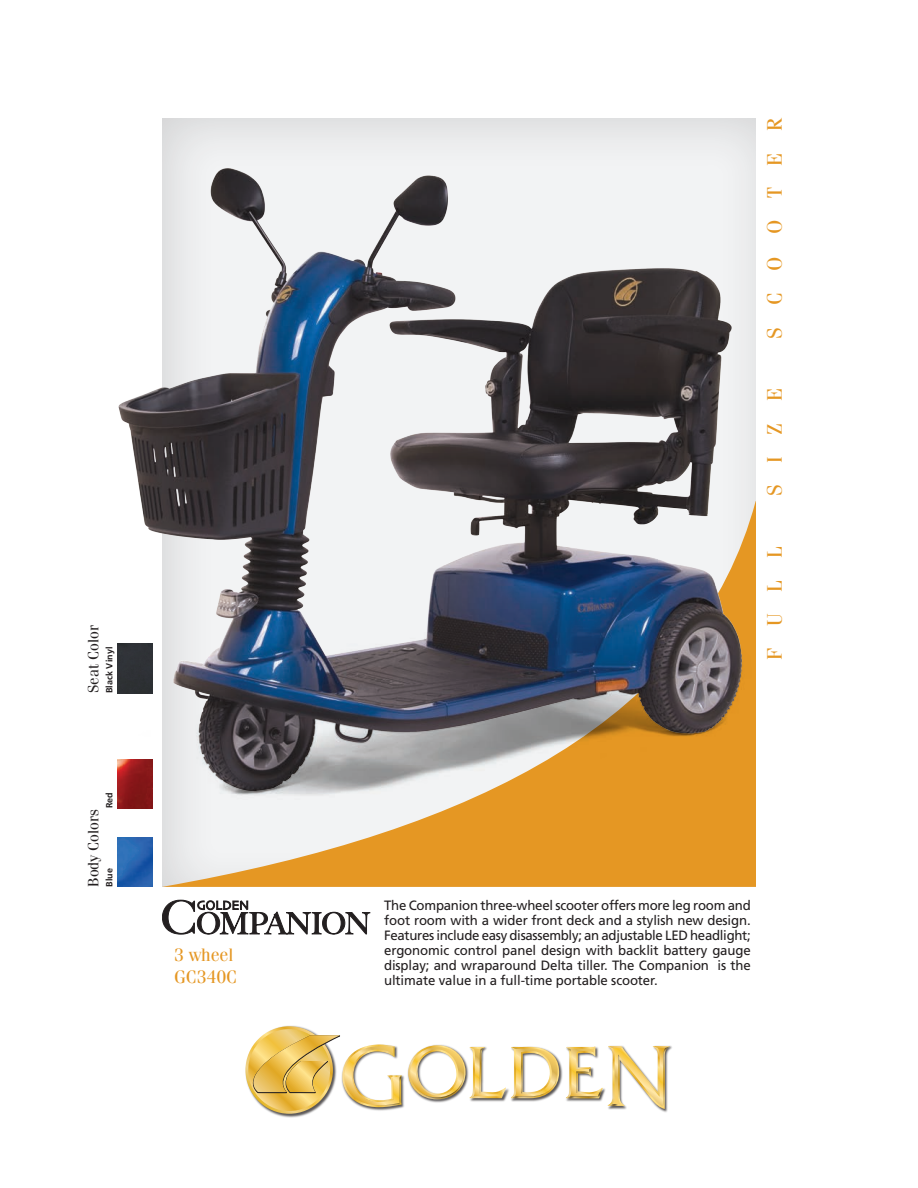
<style>
.page{position:relative;width:918px;height:1188px;background:#fff}
.page>*{position:absolute;margin:0;border:0;box-sizing:border-box;transform-origin:0 0}
.t1{font:21px "Fenice";color:#e59723}
.t2{font:18px "Fenice";letter-spacing:-.01em;color:#e59723}
.t3{font:15px "Fenice";color:#231f20}
.t4{font:13.5px/15px "Frutiger";letter-spacing:-.01em;color:#231f20;text-align:justify}
.t5{font:700 9px "Frutiger";color:#231f20}
</style>
<div class="page">
<img style="left:247px;top:1026px;width:73px;height:92px">
<svg style="left:245px;top:1026px;width:88px;height:88px"></svg>
<svg style="left:248px;top:1029px;width:82px;height:82px"></svg>
<img style="left:361px;top:1107px;width:43px;height:4px">
<img style="left:402px;top:1075px;width:2px;height:32px">
<img style="left:407px;top:1071px;width:41px;height:32px">
<img style="left:470px;top:1060px;width:93px;height:42px">
<img style="left:509px;top:1100px;width:13px;height:2px">
<img style="left:609px;top:1045px;width:63px;height:65px">
<svg style="left:408px;top:1045px;width:151px;height:55px"></svg>
<svg style="left:252px;top:1035px;width:150px;height:72px"></svg>
<svg style="left:566px;top:1046px;width:104px;height:63px"></svg>
<div style="left:161px;top:117px;width:596px;height:770px;background:#e6e7e8"></div>
<svg style="left:162px;top:842px;width:594px;height:45px;fill:#e59723"></svg>
<img style="left:117px;top:842px;width:36px;height:45px">
<svg style="left:162px;top:900px;width:208px;height:35px"></svg>
<img style="left:117px;top:148px;width:640px;height:694px">
<p class="t3" style="left:85px;top:693px;width:69px;rotate:-90deg">Seat Color</p>
<p class="t5" style="left:104px;top:693px;width:48px;rotate:-90deg">Black Vinyl</p>
<p class="t5" style="left:104px;top:808px;width:18px;rotate:-90deg">Red</p>
<p class="t3" style="left:85px;top:887px;width:79px;rotate:-90deg">Body Colors</p>
<p class="t5" style="left:104px;top:887px;width:20px;rotate:-90deg">Blue</p>
<p class="t2" style="left:174px;top:944px;width:61px">3 wheel</p>
<p class="t2" style="left:174px;top:966px;width:65px">GC340C</p>
<p class="t1" style="left:762px;top:339px;width:222px;rotate:-90deg">S C O O T E R</p>
<p class="t1" style="left:762px;top:496px;width:110px;rotate:-90deg">S I Z E</p>
<p class="t1" style="left:762px;top:660px;width:116px;rotate:-90deg">F U L L</p>
<p class="t4" style="left:384px;top:898px;width:368px">The Companion three-wheel scooter offers more leg room and foot room with a wider front deck and a stylish new design.<br>Features include easy disassembly; an adjustable LED headlight; ergonomic control panel design with backlit battery gauge display; and wraparound Delta tiller. The Companion is the ultimate value in a full-time portable scooter.</p>
</div>
